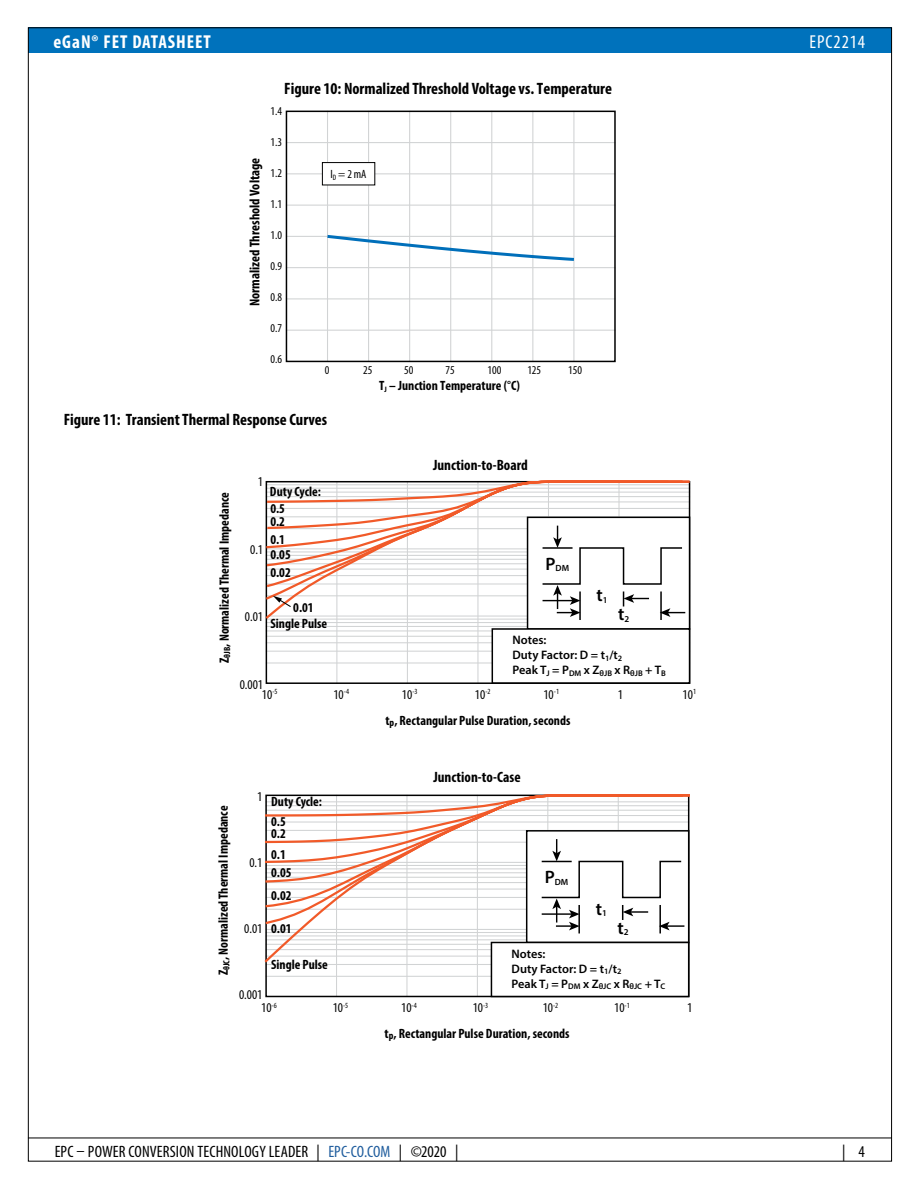
<style>
.page{position:relative;width:918px;height:1188px;background:#fff}
.page>*{position:absolute;margin:0;border:0;box-sizing:border-box;transform-origin:0 0}
.t1{font:700 condensed 18.75px "Myriad Pro";letter-spacing:.05em;color:#fff}
.t2{font:condensed 18.75px "Myriad Pro";letter-spacing:.05em;color:#fff}
.t3{font:600 18px "Myriad Pro";color:#000}
.t4{font:700 condensed 16.5px "Myriad Pro";color:#000}
.t5{font:condensed 16.5px "Myriad Pro";letter-spacing:.005em;color:#000}
.t6{font:700 condensed 15px "Myriad Pro";color:#000}
.t7{font:700 condensed 14.25px "Myriad Pro";color:#000}
.t8{font:700 condensed 13.5px/18.1px "Myriad Pro";color:#000}
.t9{font:condensed 13.5px "Myriad Pro";color:#000}
.t10{font:600 12.3px/15px "Myriad Pro";color:#000}
.t11{font:condensed 12px "Myriad Pro";color:#000}
.t12{font:600 9px "Myriad Pro";color:#000}
.s1{color:#215e9e}
</style>
<div class="page">
<div style="left:28px;top:27px;width:864px;height:26px;background:#0072bc"></div>
<hr style="left:28px;top:1138px;width:864px;height:1px;background:#000">
<hr style="left:336px;top:482px;width:1px;height:201px;background:#d1d3d4">
<hr style="left:407px;top:482px;width:1px;height:201px;background:#d1d3d4">
<hr style="left:477px;top:482px;width:1px;height:201px;background:#d1d3d4">
<hr style="left:266px;top:662px;width:424px;height:2px;background:#d1d3d4">
<hr style="left:266px;top:651px;width:424px;height:1px;background:#d1d3d4">
<hr style="left:266px;top:642px;width:424px;height:1px;background:#d1d3d4">
<hr style="left:266px;top:636px;width:424px;height:1px;background:#d1d3d4">
<hr style="left:266px;top:630px;width:424px;height:1px;background:#d1d3d4">
<hr style="left:266px;top:626px;width:424px;height:1px;background:#d1d3d4">
<hr style="left:266px;top:622px;width:424px;height:1px;background:#d1d3d4">
<div style="left:528px;top:517px;width:162px;height:112px;background:#fff"></div>
<div style="left:492px;top:629px;width:198px;height:54px;background:#fff"></div>
<div style="left:492px;top:628px;width:198px;height:56px;border:2px solid #000"></div>
<hr style="left:660px;top:591px;width:2px;height:29px;background:#000">
<hr style="left:579px;top:591px;width:2px;height:29px;background:#000">
<svg style="left:265px;top:480px;width:426px;height:137px"></svg>
<hr style="left:336px;top:795px;width:1px;height:201px;background:#d1d3d4">
<hr style="left:406px;top:795px;width:1px;height:201px;background:#d1d3d4">
<hr style="left:477px;top:795px;width:1px;height:201px;background:#d1d3d4">
<hr style="left:266px;top:976px;width:423px;height:1px;background:#d1d3d4">
<hr style="left:266px;top:964px;width:423px;height:1px;background:#d1d3d4">
<svg style="left:264px;top:930px;width:426px;height:34px"></svg>
<div style="left:527px;top:831px;width:162px;height:111px;background:#fff"></div>
<div style="left:491px;top:942px;width:198px;height:54px;background:#fff"></div>
<div style="left:491px;top:942px;width:198px;height:55px;border:2px solid #000"></div>
<hr style="left:659px;top:905px;width:2px;height:28px;background:#000">
<hr style="left:578px;top:905px;width:2px;height:28px;background:#000">
<svg style="left:265px;top:794px;width:425px;height:136px"></svg>
<hr style="left:327px;top:111px;width:1px;height:250px;background:#d1d3d4">
<hr style="left:368px;top:111px;width:1px;height:250px;background:#d1d3d4">
<hr style="left:409px;top:111px;width:1px;height:250px;background:#d1d3d4">
<hr style="left:450px;top:111px;width:1px;height:250px;background:#d1d3d4">
<hr style="left:491px;top:111px;width:1px;height:250px;background:#d1d3d4">
<hr style="left:532px;top:111px;width:1px;height:250px;background:#d1d3d4">
<hr style="left:573px;top:111px;width:1px;height:250px;background:#d1d3d4">
<hr style="left:286px;top:330px;width:329px;height:1px;background:#d1d3d4">
<hr style="left:286px;top:298px;width:329px;height:1px;background:#d1d3d4">
<hr style="left:286px;top:267px;width:329px;height:1px;background:#d1d3d4">
<hr style="left:286px;top:236px;width:329px;height:1px;background:#d1d3d4">
<hr style="left:286px;top:205px;width:329px;height:1px;background:#d1d3d4">
<hr style="left:286px;top:173px;width:329px;height:1px;background:#d1d3d4">
<hr style="left:286px;top:142px;width:329px;height:1px;background:#d1d3d4">
<svg style="left:327px;top:233px;width:248px;height:30px"></svg>
<div style="left:286px;top:111px;width:330px;height:251px;border:2px solid #000"></div>
<div style="left:322px;top:163px;width:53px;height:22px;background:#fff"></div>
<div style="left:322px;top:162px;width:53px;height:23px;border:1px solid #000"></div>
<h1 class="t1" style="left:53px;top:30px;width:159px">eGaN® FET DATASHEET</h1>
<h1 class="t2" style="left:810px;top:30px;width:57px">EPC2214</h1>
<p class="t7" style="left:246px;top:306px;width:150px;rotate:-90deg">Normalized Threshold Voltage</p>
<p class="t4" style="left:284px;top:78px;width:329px">Figure 10: Normalized Threshold Voltage vs. Temperature</p>
<p class="t11" style="left:271px;top:103px;width:13px">1.4</p>
<p class="t11" style="left:271px;top:134px;width:13px">1.3</p>
<p class="t11" style="left:271px;top:166px;width:13px">1.2</p>
<p class="t11" style="left:271px;top:197px;width:13px">1.1</p>
<p class="t11" style="left:271px;top:228px;width:13px">1.0</p>
<p class="t11" style="left:271px;top:259px;width:13px">0.9</p>
<p class="t11" style="left:271px;top:290px;width:13px">0.8</p>
<p class="t11" style="left:271px;top:321px;width:13px">0.7</p>
<p class="t11" style="left:271px;top:352px;width:13px">0.6</p>
<p class="t11" style="left:331px;top:167px;width:37px">I<sub>D</sub> = 2 mA</p>
<p class="t11" style="left:325px;top:362px;width:6px">0</p>
<p class="t11" style="left:363px;top:362px;width:11px">25</p>
<p class="t11" style="left:404px;top:362px;width:11px">50</p>
<p class="t11" style="left:446px;top:362px;width:11px">75</p>
<p class="t11" style="left:487px;top:362px;width:15px">100</p>
<p class="t11" style="left:527px;top:362px;width:15px">125</p>
<p class="t11" style="left:568px;top:362px;width:15px">150</p>
<p class="t8" style="left:379px;top:376px;width:142px">T<sub>J</sub> – Junction Temperature (°C)</p>
<p class="t4" style="left:64px;top:409px;width:265px">Figure 11: Transient Thermal Response Curves</p>
<p class="t9" style="left:258px;top:474px;width:7px">1</p>
<p class="t8" style="left:270px;top:482px;width:52px">Duty Cycle:</p>
<p class="t8" style="left:215px;top:663px;width:172px;rotate:-90deg">Z<sub>θJB</sub>, Normalized Thermal Impedance</p>
<p class="t8" style="left:270px;top:499px;width:16px">0.5</p>
<p class="t8" style="left:270px;top:512px;width:16px">0.2<br>0.1</p>
<p class="t9" style="left:250px;top:541px;width:15px">0.1</p>
<p class="t8" style="left:270px;top:545px;width:22px">0.05<br>0.02</p>
<p class="t8" style="left:293px;top:598px;width:22px">0.01</p>
<p class="t9" style="left:245px;top:609px;width:20px">0.01</p>
<p class="t8" style="left:270px;top:614px;width:58px">Single Pulse</p>
<p class="t6" style="left:433px;top:455px;width:96px">Junction-to-Board</p>
<p class="t12" style="left:546px;top:563px;width:25px"><sup>P</sup>DM</p>
<h2 class="t3" style="left:597px;top:584px;width:13px">t<sub>1</sub></h2>
<h2 class="t3" style="left:618px;top:603px;width:13px">t<sub>2</sub></h2>
<p class="t10" style="left:512px;top:632px;width:155px">Notes:<br>Duty Factor: D = t<sub>1</sub>/t<sub>2<br></sub>Peak T<sub>J</sub> = P<sub>DM</sub> x Z<sub>θJB</sub> x R<sub>θJB</sub> + T<sub>B</sub></p>
<p class="t9" style="left:240px;top:676px;width:25px">0.001</p>
<p class="t9" style="left:262px;top:686px;width:17px">10<sup>-5</sup></p>
<p class="t9" style="left:333px;top:686px;width:17px">10<sup>-4</sup></p>
<p class="t9" style="left:402px;top:686px;width:17px">10<sup>-3</sup></p>
<p class="t9" style="left:475px;top:686px;width:17px">10<sup>-2</sup></p>
<p class="t9" style="left:543px;top:686px;width:17px">10<sup>-1</sup></p>
<p class="t9" style="left:618px;top:686px;width:7px">1</p>
<p class="t9" style="left:683px;top:686px;width:15px">10<sup>1</sup></p>
<p class="t8" style="left:385px;top:711px;width:187px">t<sub>p</sub>, Rectangular Pulse Duration, seconds</p>
<p class="t9" style="left:257px;top:788px;width:7px">1</p>
<p class="t8" style="left:271px;top:792px;width:52px">Duty Cycle:</p>
<p class="t8" style="left:214px;top:975px;width:171px;rotate:-90deg">Z<sub>θJC</sub>, Normalized Thermal Impedance</p>
<p class="t8" style="left:271px;top:812px;width:16px">0.5</p>
<p class="t8" style="left:271px;top:825px;width:16px">0.2</p>
<p class="t8" style="left:271px;top:845px;width:16px">0.1</p>
<p class="t8" style="left:271px;top:886px;width:22px">0.02</p>
<p class="t9" style="left:249px;top:854px;width:15px">0.1</p>
<p class="t8" style="left:271px;top:864px;width:22px">0.05</p>
<p class="t8" style="left:271px;top:919px;width:22px">0.01</p>
<p class="t9" style="left:244px;top:920px;width:20px">0.01</p>
<p class="t8" style="left:271px;top:956px;width:58px">Single Pulse</p>
<p class="t9" style="left:239px;top:986px;width:25px">0.001</p>
<p class="t6" style="left:433px;top:768px;width:89px">Junction-to-Case</p>
<p class="t12" style="left:545px;top:876px;width:25px"><sup>P</sup>DM</p>
<h2 class="t3" style="left:596px;top:897px;width:13px">t<sub>1</sub></h2>
<h2 class="t3" style="left:617px;top:916px;width:13px">t<sub>2</sub></h2>
<p class="t10" style="left:512px;top:946px;width:155px">Notes:<br>Duty Factor: D = t<sub>1</sub>/t<sub>2<br></sub>Peak T<sub>J</sub> = P<sub>DM</sub> x Z<sub>θJC</sub> x R<sub>θJC</sub> + T<sub>C</sub></p>
<p class="t9" style="left:261px;top:999px;width:17px">10<sup>-6</sup></p>
<p class="t9" style="left:333px;top:999px;width:17px">10<sup>-5</sup></p>
<p class="t9" style="left:401px;top:999px;width:17px">10<sup>-4</sup></p>
<p class="t9" style="left:473px;top:999px;width:17px">10<sup>-3</sup></p>
<p class="t9" style="left:543px;top:999px;width:17px">10<sup>-2</sup></p>
<p class="t9" style="left:614px;top:999px;width:17px">10<sup>-1</sup></p>
<p class="t9" style="left:687px;top:999px;width:7px">1</p>
<p class="t8" style="left:385px;top:1024px;width:187px">t<sub>p</sub>, Rectangular Pulse Duration, seconds</p>
<p class="t5" style="left:55px;top:1142px;width:405px">EPC – POWER CONVERSION TECHNOLOGY LEADER | <span class="s1">EPC-CO.COM</span> | ©2020 |</p>
<p class="t5" style="left:842px;top:1142px;width:24px">| 4</p>
</div>
